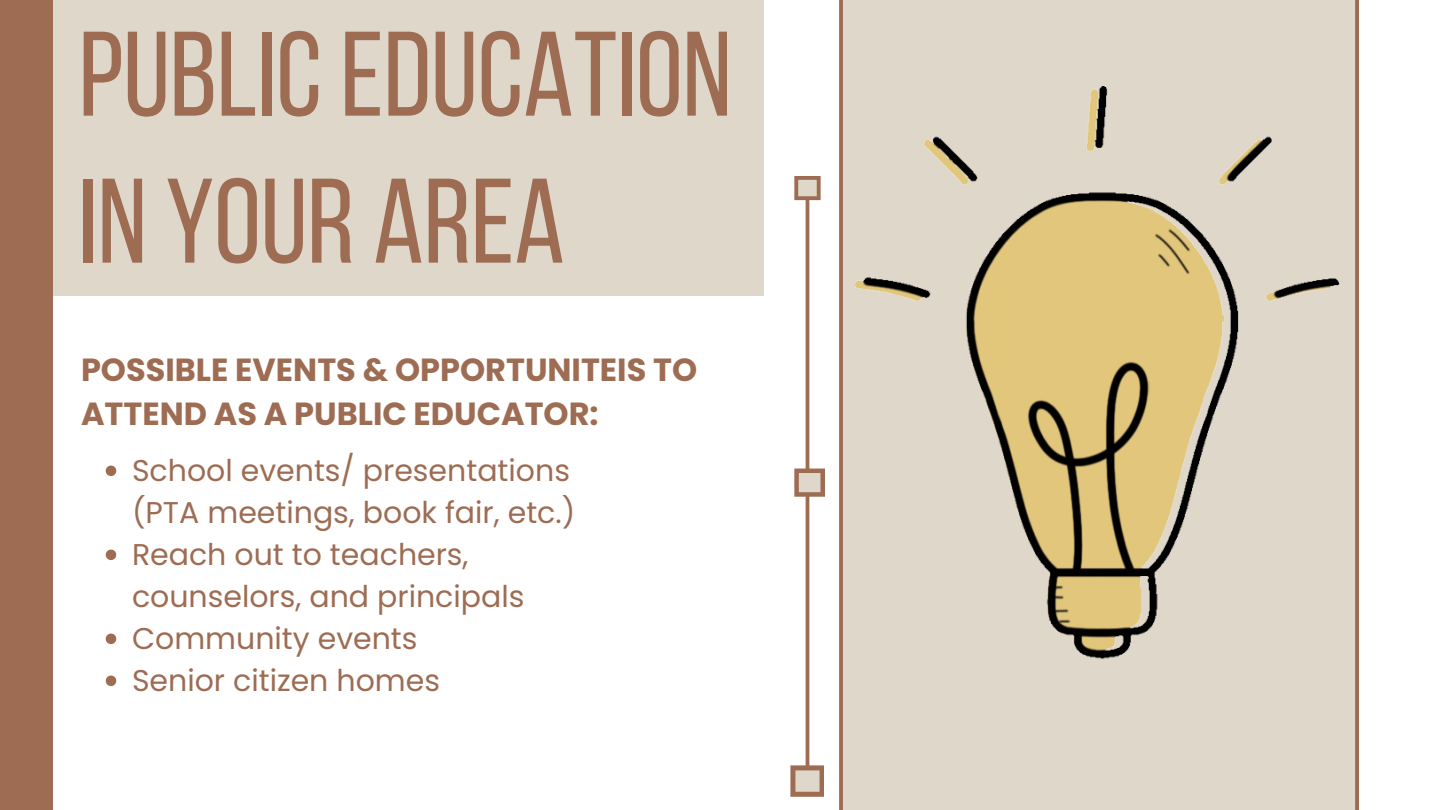
<style>
.page{position:relative;width:1440px;height:810px;background:#fff}
.page>*{position:absolute;margin:0;border:0;box-sizing:border-box;transform-origin:0 0}
.t1{font:120px/147px "Bebas Neue";color:#9d6c53}
.t2{font:700 32px/44.2px "Poppins";color:#9d6c53}
.t3{font:30px/42px "Poppins";color:#9d6c53}
</style>
<div class="page">
<div style="left:0;top:0;width:763px;height:296px;background:#dfd8ca"></div>
<hr style="left:806px;top:200px;width:3px;height:581px;background:#9d6c53">
<svg style="left:794px;top:176px;width:26px;height:24px"></svg>
<svg style="left:794px;top:469px;width:31px;height:28px"></svg>
<svg style="left:790px;top:765px;width:34px;height:32px"></svg>
<div style="left:839px;top:0;width:520px;height:810px;background:#dfd8ca"></div>
<div style="left:0;top:0;width:52px;height:810px;background:#9d6c53"></div>
<img style="left:856px;top:86px;width:484px;height:637px">
<svg style="left:106px;top:466px;width:10px;height:10px"></svg>
<svg style="left:106px;top:550px;width:10px;height:10px"></svg>
<svg style="left:106px;top:634px;width:10px;height:10px"></svg>
<svg style="left:106px;top:676px;width:10px;height:10px"></svg>
<h1 class="t1" style="left:79px;top:12px;width:654px">PUBLIC EDUCATION<br>IN YOUR AREA</h1>
<p class="t2" style="left:81px;top:348px;width:618px">POSSIBLE EVENTS &amp; OPPORTUNITEIS TO<br>ATTEND AS A PUBLIC EDUCATOR:</p>
<p class="t3" style="left:132px;top:450px;width:445px">School events/ presentations (PTA meetings, book fair, etc.)<br>Reach out to teachers, counselors, and principals<br>Community events<br>Senior citizen homes</p>
</div>
